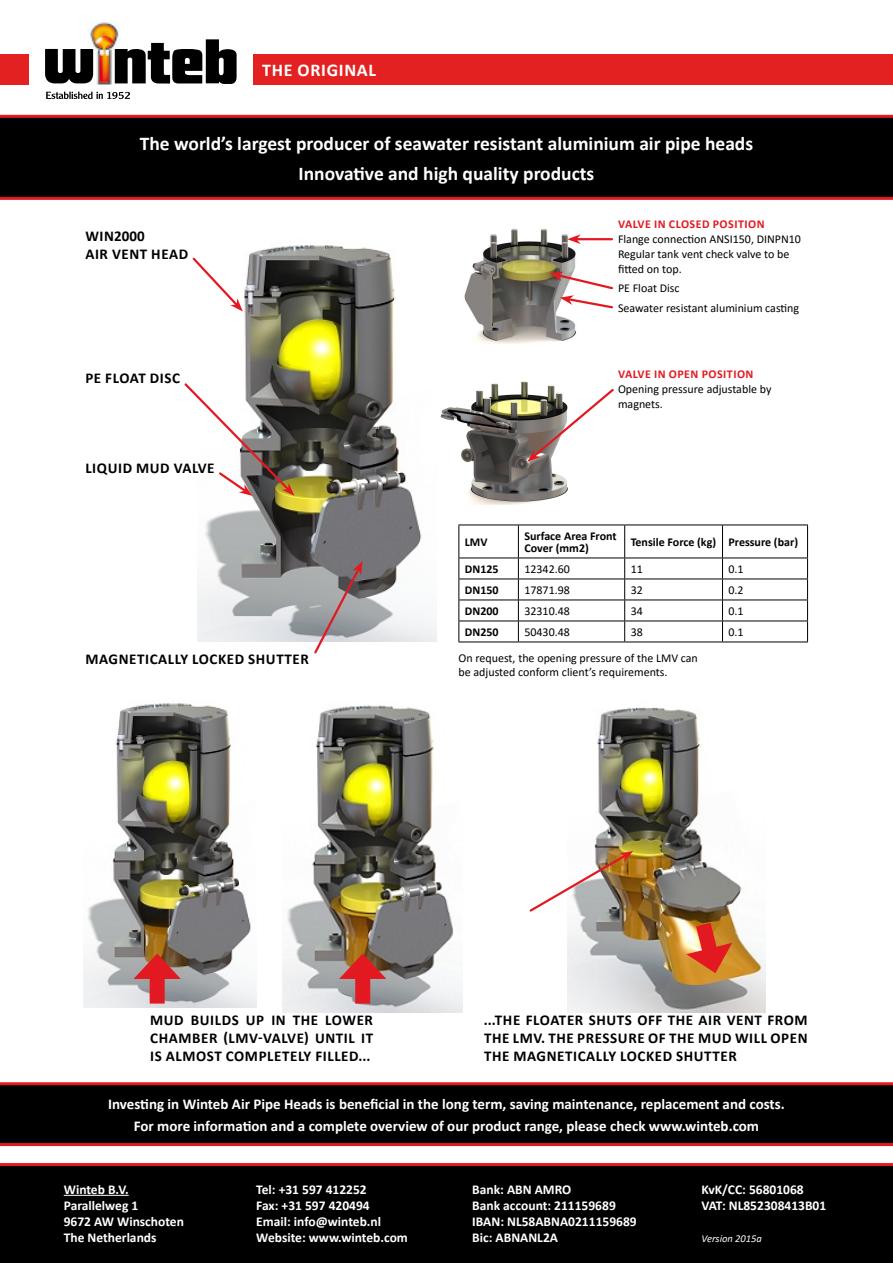
<style>
.page{position:relative;width:893px;height:1263px;background:#fff}
.page>*{position:absolute;margin:0;border:0;box-sizing:border-box;transform-origin:0 0}
.t1{font:700 19.5px/30px "Calibri";color:#fff;text-align:center}
.t2{font:700 18px "Calibri";letter-spacing:.04em;color:#fff}
.t3{font:700 15px/18px "Calibri";letter-spacing:.04em;color:#000}
.t4{font:700 15px/22.5px "Calibri";color:#fff;text-align:center}
.t5{font:700 13.5px/16.2px "Calibri";color:#fff}
.t6{font:12px/15px "Calibri";color:#000}
.t7{font:700 12px/12px "Calibri";color:#000}
.t8{font:700 12px "Calibri";letter-spacing:.04em;color:#e31921}
.t9{font:italic 10.5px "Calibri";color:#fff}
</style>
<div class="page">
<img style="left:568px;top:707px;width:198px;height:306px">
<img style="left:282px;top:705px;width:180px;height:307px">
<img style="left:84px;top:703px;width:172px;height:304px">
<img style="left:440px;top:381px;width:128px;height:124px">
<img style="left:464px;top:229px;width:119px;height:114px">
<img style="left:198px;top:245px;width:238px;height:397px">
<div style="left:0;top:54px;width:893px;height:30px;background:#e32121"></div>
<div style="left:29px;top:21px;width:224px;height:78px;background:#fff"></div>
<img style="left:88px;top:21px;width:31px;height:64px">
<svg style="left:45px;top:49px;width:48px;height:35px;background:#2f2f2f"></svg>
<svg style="left:115px;top:39px;width:122px;height:45px"></svg>
<svg style="left:46px;top:92px;width:84px;height:7px"></svg>
<svg style="left:0;top:115px;width:893px;height:85px;background:#0f0202"></svg>
<svg style="left:0;top:1082px;width:893px;height:64px;background:#160304"></svg>
<hr style="left:577px;top:238px;width:35px;height:2px;background:#e31921">
<svg style="left:567px;top:234px;width:14px;height:10px"></svg>
<svg style="left:549px;top:272px;width:64px;height:38px"></svg>
<svg style="left:527px;top:387px;width:87px;height:75px"></svg>
<hr style="left:458px;top:525px;width:60px;height:1px;background:#000">
<hr style="left:458px;top:525px;width:1px;height:33px;background:#000">
<hr style="left:518px;top:525px;width:107px;height:1px;background:#000">
<hr style="left:518px;top:525px;width:1px;height:33px;background:#000">
<hr style="left:625px;top:525px;width:97px;height:1px;background:#000">
<hr style="left:624px;top:525px;width:1px;height:33px;background:#000">
<hr style="left:722px;top:525px;width:86px;height:1px;background:#000">
<hr style="left:722px;top:525px;width:1px;height:33px;background:#000">
<hr style="left:807px;top:525px;width:1px;height:33px;background:#000">
<hr style="left:458px;top:558px;width:60px;height:1px;background:#000">
<hr style="left:518px;top:558px;width:107px;height:1px;background:#000">
<hr style="left:625px;top:558px;width:97px;height:1px;background:#000">
<hr style="left:722px;top:558px;width:86px;height:1px;background:#000">
<hr style="left:458px;top:579px;width:60px;height:1px;background:#000">
<hr style="left:518px;top:579px;width:107px;height:1px;background:#000">
<hr style="left:625px;top:579px;width:97px;height:1px;background:#000">
<hr style="left:722px;top:579px;width:86px;height:1px;background:#000">
<hr style="left:458px;top:600px;width:60px;height:1px;background:#000">
<hr style="left:518px;top:600px;width:107px;height:1px;background:#000">
<hr style="left:625px;top:600px;width:97px;height:1px;background:#000">
<hr style="left:722px;top:600px;width:86px;height:1px;background:#000">
<hr style="left:458px;top:621px;width:60px;height:1px;background:#000">
<svg style="left:458px;top:558px;width:1px;height:84px"></svg>
<hr style="left:518px;top:621px;width:107px;height:1px;background:#000">
<svg style="left:518px;top:558px;width:1px;height:84px"></svg>
<hr style="left:625px;top:621px;width:97px;height:1px;background:#000">
<svg style="left:624px;top:558px;width:1px;height:84px"></svg>
<hr style="left:722px;top:621px;width:86px;height:1px;background:#000">
<svg style="left:722px;top:558px;width:1px;height:84px"></svg>
<svg style="left:807px;top:558px;width:1px;height:84px"></svg>
<hr style="left:458px;top:642px;width:60px;height:1px;background:#000">
<hr style="left:518px;top:642px;width:107px;height:1px;background:#000">
<hr style="left:625px;top:642px;width:97px;height:1px;background:#000">
<hr style="left:722px;top:642px;width:86px;height:1px;background:#000">
<svg style="left:192px;top:256px;width:51px;height:55px"></svg>
<svg style="left:184px;top:381px;width:111px;height:115px"></svg>
<svg style="left:312px;top:561px;width:51px;height:93px;background:#a59da0"></svg>
<img style="left:529px;top:851px;width:104px;height:63px">
<div style="left:150px;top:969px;width:15px;height:27px;background:#e31921"></div>
<svg style="left:134px;top:953px;width:47px;height:26px"></svg>
<div style="left:355px;top:969px;width:15px;height:27px;background:#e31921"></div>
<svg style="left:339px;top:953px;width:47px;height:26px"></svg>
<svg style="left:686px;top:914px;width:46px;height:62px;background:#cd6a37"></svg>
<div style="left:0;top:1163px;width:893px;height:100px;background:#000"></div>
<hr style="left:64px;top:1195px;width:65px;height:1px;background:#fff">
<h2 class="t2" style="left:262px;top:57px;width:115px">The original</h2>
<h1 class="t1" style="left:140px;top:127px;width:615px">The world’s largest producer of seawater resistant aluminium air pipe heads<br>Innovative and high quality products</h1>
<p class="t3" style="left:85px;top:226px;width:103px">WIN 2000<br>Air vent head</p>
<p class="t3" style="left:85px;top:369px;width:94px">PE Float Disc</p>
<p class="t3" style="left:85px;top:459px;width:131px">Liquid Mud Valve</p>
<p class="t3" style="left:85px;top:649px;width:68px">Magneticall</p>
<p class="t3" style="left:180px;top:649px;width:21px">y lock</p>
<p class="t3" style="left:227px;top:649px;width:80px">ed shutter</p>
<p class="t8" style="left:618px;top:216px;width:134px">Valve in closed position</p>
<p class="t6" style="left:618px;top:231px;width:184px">Flange connection ANSI150, DINPN10<br>Regular tank vent check valve to be fitted on top.</p>
<p class="t6" style="left:618px;top:278px;width:183px;line-height:19.2px">PE Float Disc<br>Seawater resistant aluminium casting</p>
<p class="t8" style="left:618px;top:365px;width:137px">Valve in open position</p>
<p class="t6" style="left:618px;top:381px;width:155px">Opening pressure adjustable by magnets.</p>
<p class="t7" style="left:465px;top:536px;width:24px">LMV</p>
<p class="t7" style="left:524px;top:530px;width:94px">Surface Area Front<br>Cover (mm2)</p>
<p class="t7" style="left:631px;top:536px;width:169px">Tensile Force (kg) Pressure (bar)</p>
<p class="t7" style="left:465px;top:563px;width:35px">DN125</p>
<p class="t6" style="left:524px;top:561px;width:47px">12342.60</p>
<p class="t6" style="left:631px;top:561px;width:14px">11</p>
<p class="t6" style="left:728px;top:561px;width:17px">0.1</p>
<p class="t7" style="left:465px;top:584px;width:35px">DN150</p>
<p class="t6" style="left:524px;top:582px;width:47px">17871.98</p>
<p class="t6" style="left:631px;top:582px;width:14px">32</p>
<p class="t6" style="left:728px;top:582px;width:17px">0.2</p>
<p class="t7" style="left:465px;top:605px;width:35px">DN200</p>
<p class="t6" style="left:524px;top:603px;width:47px">32310.48</p>
<p class="t6" style="left:631px;top:603px;width:14px">34</p>
<p class="t6" style="left:728px;top:603px;width:17px">0.1</p>
<p class="t7" style="left:465px;top:626px;width:35px">DN250</p>
<p class="t6" style="left:524px;top:624px;width:47px">50430.48</p>
<p class="t6" style="left:631px;top:624px;width:14px">38</p>
<p class="t6" style="left:728px;top:624px;width:17px">0.1</p>
<p class="t6" style="left:458px;top:650px;width:241px;line-height:14.4px">On request, the opening pressure of the LMV can be adjusted conform client’s requirements.</p>
<p class="t3" style="left:150px;top:1010px;width:224px">mud builds up in the lower chamb</p>
<p class="t3" style="left:201px;top:1028px;width:38px">er (lmv</p>
<p class="t3" style="left:258px;top:1028px;width:15px">-valv</p>
<p class="t3" style="left:297px;top:1028px;width:78px">e) until it</p>
<p class="t3" style="left:150px;top:1046px;width:27px">is almo</p>
<p class="t3" style="left:207px;top:1046px;width:30px">st compl</p>
<p class="t3" style="left:274px;top:1046px;width:49px">etely fill</p>
<p class="t3" style="left:341px;top:1046px;width:31px">ed...</p>
<p class="t3" style="left:484px;top:1010px;width:325px">...the floater shuts off the air vent from the lmv. the pressure of the mud will open the magneticall</p>
<p class="t3" style="left:608px;top:1046px;width:21px">y lock</p>
<p class="t3" style="left:655px;top:1046px;width:80px">ed shutter</p>
<p class="t4" style="left:108px;top:1092px;width:678px">Investing in Winteb Air Pipe Heads is beneficial in the long term, saving maintenance, replacement and costs.<br>For more information and a complete overview of our product range, please check www.winteb.com</p>
<p class="t5" style="left:64px;top:1181px;width:122px">Winteb B.V.<br>Parallelweg 1<br>9672 AW Winschoten<br>The Netherlands</p>
<p class="t5" style="left:256px;top:1181px;width:153px">Tel: +31 597 412252<br>Fax: +31 597 420494<br>Email: info@winteb.nl<br>Website: www.winteb.com</p>
<p class="t5" style="left:472px;top:1181px;width:166px">Bank: ABN AMRO<br>Bank account: 211159689<br>IBAN: NL58ABNA0211159689<br>Bic: ABNANL</p>
<p class="t5" style="left:543px;top:1229px;width:16px">2A</p>
<p class="t5" style="left:702px;top:1181px;width:126px">KvK/CC: 56801068<br>VAT: NL852308413B01</p>
<p class="t9" style="left:702px;top:1231px;width:62px">Version 2015a</p>
</div>
